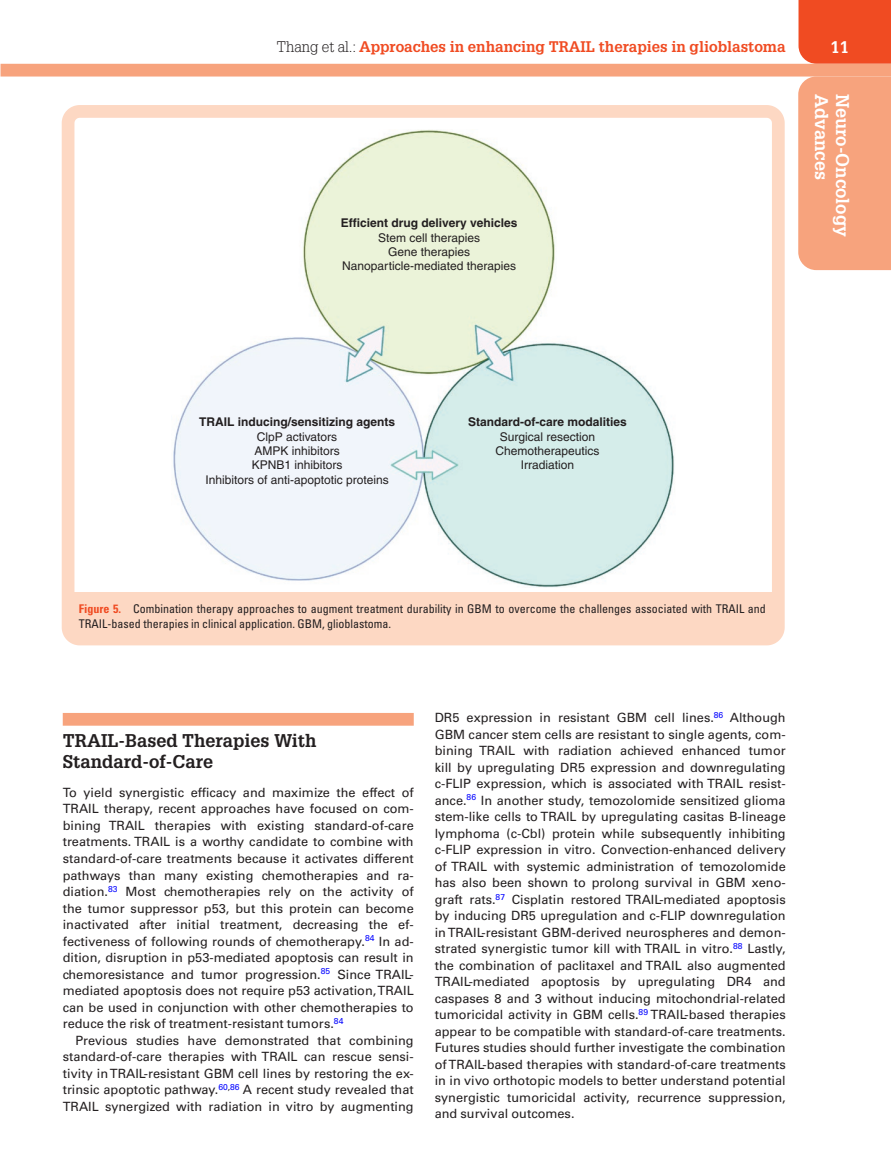
<style>
.page{position:relative;width:891px;height:1175px;background:#fff}
.page>*{position:absolute;margin:0;border:0;box-sizing:border-box;transform-origin:0 0}
.t1{font:700 18px/21px "Glypha LT Std";color:#231f20}
.t2{font:700 18px "Glypha LT Std";color:#fff}
.t3{font:700 16.5px "Glypha LT Std";color:#fff}
.t4{font:700 15px "Glypha LT Std";color:#f04b22}
.t5{font:12.75px/16.5px "Univers LT Std";color:#231f20;text-align:justify}
.t6{font:12px/14.4px "Helvetica";color:#231f20;text-align:center}
.t7{font:condensed 12px/15px "Univers LT Std";color:#231f20}
.t8{font:700 12px "Helvetica";color:#231f20}
.s1{font-weight:300;color:#231f20}
.s2{font-weight:700;color:#f04b22}
</style>
<div class="page">
<div style="left:798px;top:76px;width:93px;height:194px;background:#f7a37d"></div>
<div style="left:799px;top:0;width:92px;height:64px;background:#f04b22"></div>
<div style="left:1px;top:64px;width:890px;height:12px;background:#f7a37d"></div>
<div style="left:63px;top:713px;width:351px;height:12px;background:#f7a37d"></div>
<img style="left:173px;top:130px;width:502px;height:458px">
<div style="left:73px;top:592px;width:700px;height:43px;background:#fdd8c3"></div>
<div style="left:62px;top:105px;width:723px;height:540px;border:13px solid #fdd8c3;border-radius:12px"></div>
<p class="t4" style="left:277px;top:37px;width:510px"><span class="s1">Thang et al.:</span> Approaches in enhancing TRAIL therapies in glioblastoma</p>
<p class="t3" style="left:831px;top:37px;width:20px">11</p>
<p class="t8" style="left:341px;top:216px;width:178px">Efficient drug delivery vehicles</p>
<p class="t6" style="left:342px;top:230px;width:175px">Stem cell therapies<br>Gene therapies<br>Nanoparticle-mediated therapies</p>
<h1 class="t2" style="left:833px;top:94px;width:88px;rotate:90deg">Advances</h1>
<h1 class="t2" style="left:854px;top:94px;width:145px;rotate:90deg">Neuro-Oncology</h1>
<p class="t8" style="left:199px;top:414px;width:198px">TRAIL inducing/sensitizing agents</p>
<p class="t6" style="left:205px;top:429px;width:185px">ClpP activators<br>AMPK inhibitors<br>KPNB1 inhibitors<br>Inhibitors of anti-apoptotic proteins</p>
<p class="t8" style="left:468px;top:414px;width:160px">Standard-of-care modalities</p>
<p class="t6" style="left:496px;top:429px;width:106px">Surgical resection<br>Chemotherapeutics<br>Irradiation</p>
<p class="t7" style="left:79px;top:601px;width:688px"><span class="s2">Figure 5.</span> Combination therapy approaches to augment treatment durability in GBM to overcome the challenges associated with TRAIL and<br>TRAIL-based therapies in clinical application. GBM, glioblastoma.</p>
<h1 class="t1" style="left:63px;top:729px;width:255px">TRAIL-Based Therapies With<br>Standard-of-Care</h1>
<p class="t5" style="left:63px;top:784px;width:353px">To yield synergistic efficacy and maximize the effect of TRAIL therapy, recent approaches have focused on com&shy;bining TRAIL therapies with existing standard-of-care treatments. TRAIL is a worthy candidate to combine with standard-of-care treatments because it activates different pathways than many existing chemotherapies and ra&shy;diation.<sup>83</sup> Most chemotherapies rely on the activity of the tumor suppressor p53, but this protein can become inactivated after initial treatment, decreasing the ef&shy;fectiveness of following rounds of chemotherapy.<sup>84</sup> In ad&shy;dition, disruption in p53-mediated apoptosis can result in chemoresistance and tumor progression.<sup>85</sup> Since TRAIL&shy;mediated apoptosis does not require p53 activation, TRAIL can be used in conjunction with other chemotherapies to reduce the risk of treatment-resistant tumors.<sup>84</sup></p>
<p class="t5" style="left:63px;top:1031px;width:353px;text-indent:13px">Previous studies have demonstrated that combining standard-of-care therapies with TRAIL can rescue sensi&shy;tivity in TRAIL-resistant GBM cell lines by restoring the ex&shy;trinsic apoptotic pathway.<sup>60</sup><sup>,</sup><sup>86</sup> A recent study revealed that TRAIL synergized with radiation in vitro by augmenting</p>
<p class="t5" style="left:435px;top:709px;width:353px">DR5 expression in resistant GBM cell lines.<sup>86</sup> Although GBM cancer stem cells are resistant to single agents, com&shy;bining TRAIL with radiation achieved enhanced tumor kill by upregulating DR5 expression and downregulating c-FLIP expression, which is associated with TRAIL resist&shy;ance.<sup>86</sup> In another study, temozolomide sensitized glioma stem-like cells to TRAIL by upregulating casitas B-lineage lymphoma (c-Cbl) protein while subsequently inhibiting c-FLIP expression in vitro. Convection-enhanced delivery of TRAIL with systemic administration of temozolomide has also been shown to prolong survival in GBM xeno&shy;graft rats.<sup>87</sup> Cisplatin restored TRAIL-mediated apoptosis by inducing DR5 upregulation and c-FLIP downregulation in TRAIL-resistant GBM-derived neurospheres and demon&shy;strated synergistic tumor kill with TRAIL in vitro.<sup>88</sup> Lastly, the combination of paclitaxel and TRAIL also augmented TRAIL-mediated apoptosis by upregulating DR4 and caspases 8 and 3 without inducing mitochondrial-related tumoricidal activity in GBM cells.<sup>89</sup> TRAIL-based therapies appear to be compatible with standard-of-care treatments.<br>Futures studies should further investigate the combination of TRAIL-based therapies with standard-of-care treatments in in vivo orthotopic models to better understand potential synergistic tumoricidal activity, recurrence suppression, and survival outcomes.</p>
</div>
